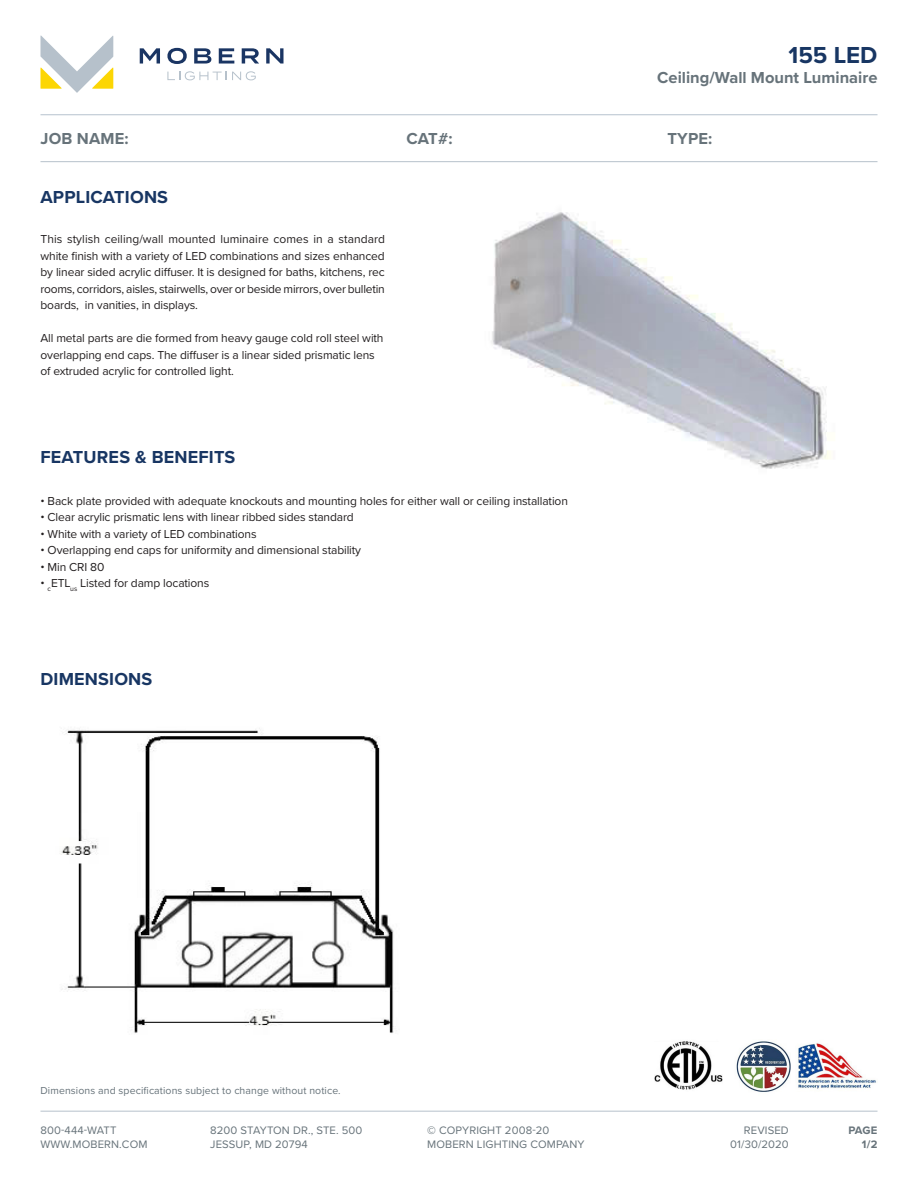
<style>
.page{position:relative;width:918px;height:1188px;background:#fff}
.page>*{position:absolute;margin:0;border:0;box-sizing:border-box;transform-origin:0 0}
.t1{font:700 24px "Proxima Nova";color:#183663}
.t2{font:700 18px "Proxima Nova";letter-spacing:.01em;color:#183663}
.t3{font:700 16.5px "Proxima Nova";color:#67737a}
.t4{font:12px/16.5px "Proxima Nova";letter-spacing:-.01em;color:#231f20;text-align:justify}
.t5{font:11.25px/13.5px "Proxima Nova";letter-spacing:.01em;color:#67737a}
.t6{font:700 11.25px "Proxima Nova";color:#67737a}
.t7{font:10.5px "Proxima Nova";letter-spacing:.01em;color:#67737a}
.s1{font-weight:700}
</style>
<div class="page">
<svg style="left:40px;top:35px;width:73px;height:58px"></svg>
<svg style="left:140px;top:48px;width:20px;height:16px"></svg>
<svg style="left:167px;top:48px;width:20px;height:16px"></svg>
<svg style="left:194px;top:48px;width:17px;height:16px"></svg>
<svg style="left:219px;top:48px;width:15px;height:16px"></svg>
<svg style="left:242px;top:48px;width:17px;height:16px"></svg>
<svg style="left:266px;top:48px;width:18px;height:16px"></svg>
<svg style="left:167px;top:71px;width:89px;height:9px"></svg>
<hr style="left:40px;top:1111px;width:838px;height:1px;background:#b6c1cb">
<hr style="left:40px;top:114px;width:838px;height:1px;background:#b6c2ce">
<hr style="left:40px;top:161px;width:838px;height:1px;background:#b6c1cb">
<img style="left:654px;top:1041px;width:68px;height:49px">
<img style="left:736px;top:1041px;width:140px;height:51px">
<img style="left:491px;top:212px;width:340px;height:257px">
<img style="left:61px;top:728px;width:333px;height:305px">
<h1 class="t1" style="left:789px;top:38px;width:90px">155 LED</h1>
<h3 class="t3" style="left:657px;top:65px;width:222px">Ceiling/Wall Mount Luminaire</h3>
<h3 class="t3" style="left:40px;top:126px;width:90px">JOB NAME:</h3>
<h3 class="t3" style="left:406px;top:126px;width:48px">CAT#:</h3>
<h3 class="t3" style="left:667px;top:126px;width:46px">TYPE:</h3>
<p class="t2" style="left:40px;top:184px;width:129px">APPLICATIONS</p>
<p class="t4" style="left:40px;top:231px;width:346px">This stylish ceiling/wall mounted luminaire comes in a standard white finish with a variety of LED combinations and sizes enhanced by linear sided acrylic diffuser. It is designed for baths, kitchens, rec rooms, corridors, aisles, stairwells, over or beside mirrors, over bulletin boards, in vanities, in displays.</p>
<p class="t4" style="left:40px;top:330px;width:345px;text-align:left">All metal parts are die formed from heavy gauge cold roll steel with overlapping end caps. The diffuser is a linear sided prismatic lens of extruded acrylic for controlled light.</p>
<p class="t2" style="left:40px;top:443px;width:196px">FEATURES &amp; BENEFITS</p>
<p class="t4" style="left:40px;top:492px;width:529px">• Back plate provided with adequate knockouts and mounting holes for either wall or ceiling installation</p>
<p class="t4" style="left:40px;top:508px;width:315px">• Clear acrylic prismatic lens with linear ribbed sides standard</p>
<p class="t4" style="left:40px;top:525px;width:218px">• White with a variety of LED combinations</p>
<p class="t4" style="left:40px;top:541px;width:322px">• Overlapping end caps for uniformity and dimensional stability</p>
<p class="t4" style="left:40px;top:558px;width:65px">• Min CRI 80</p>
<p class="t4" style="left:40px;top:574px;width:170px">• <sub>c</sub>ETL<sub>us</sub> Listed for damp locations</p>
<p class="t2" style="left:40px;top:666px;width:113px">DIMENSIONS</p>
<p class="t7" style="left:40px;top:1082px;width:302px">Dimensions and specifications subject to change without notice.</p>
<p class="t5" style="left:40px;top:1123px;width:108px">800-444-WATT<br>WWW.MOBERN.COM</p>
<p class="t5" style="left:210px;top:1123px;width:154px">8200 STAYTON DR., STE. 500<br>JESSUP, MD 20794</p>
<p class="t5" style="left:427px;top:1123px;width:159px"><span class="s1">©</span> COPYRIGHT 2008-20<br>MOBERN LIGHTING COMPANY</p>
<p class="t5" style="left:744px;top:1123px;width:46px">REVISED</p>
<p class="t6" style="left:848px;top:1122px;width:31px">PAGE</p>
<p class="t5" style="left:730px;top:1137px;width:60px">01/30/2020</p>
<p class="t6" style="left:862px;top:1135px;width:17px">1/2</p>
</div>
